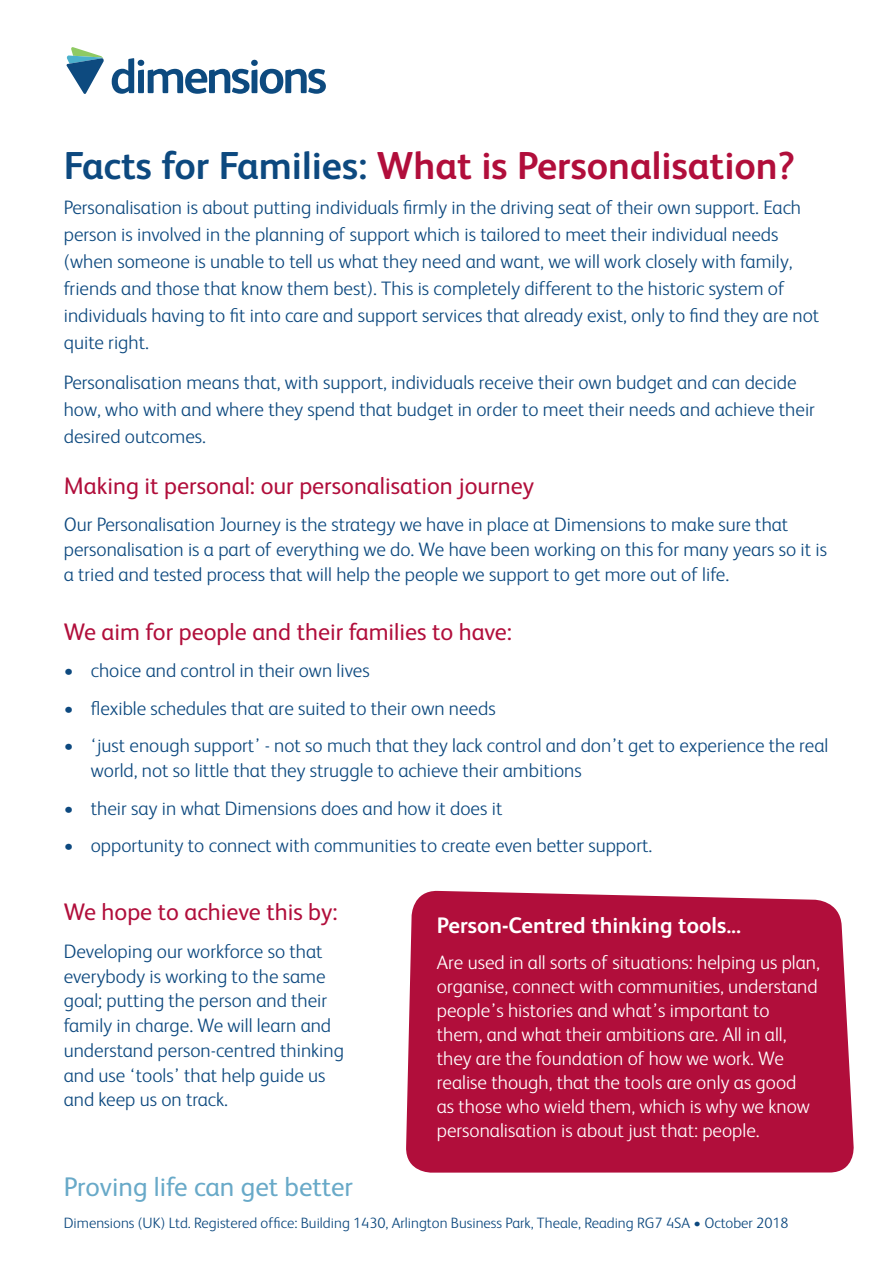
<style>
.page{position:relative;width:893px;height:1263px;background:#fff}
.page>*{position:absolute;margin:0;border:0;box-sizing:border-box;transform-origin:0 0}
.nearly_huge_heading{font:700 39px "FS Albert";color:#b10e3b}
.section_heading{font:27px "FS Albert";color:#68a9c8}
.Accessible_body_text{font:24px "FS Albert";color:#b10e3b}
.Accessible_body_text-2{font:700 22.5px "FS Albert";color:#fff}
.section_heading-2{font:300 19.5px/27px "FS Albert";color:#0d497f}
.Accessible_body_text-3{font:300 19.5px/24.8px "FS Albert";color:#0d497f}
.Accessible_body_text-4{font:300 19.5px/24px "FS Albert";color:#fff}
.Quote_attribute{font:300 15px "FS Albert";color:#0d497f}
.s1{color:#0d497f}
</style>
<div class="page">
<svg style="left:112px;top:58px;width:214px;height:36px"></svg>
<svg style="left:66px;top:47px;width:38px;height:47px"></svg>
<div style="left:406px;top:890px;width:448px;height:282px;background:#b10e3b"></div>
<p class="nearly_huge_heading" style="left:64px;top:139px;width:733px"><span class="s1">Facts for Families:</span> What is Personalisation?</p>
<p class="section_heading-2" style="left:64px;top:193px;width:757px">Personalisation is about putting individuals firmly in the driving seat of their own support. Each person is involved in the planning of support which is tailored to meet their individual needs (when someone is unable to tell us what they need and want, we will work closely with family, friends and those that know them best). This is completely different to the historic system of individuals having to fit into care and support services that already exist, only to find they are not quite right.</p>
<p class="section_heading-2" style="left:64px;top:368px;width:753px">Personalisation means that, with support, individuals receive their own budget and can decide how, who with and where they spend that budget in order to meet their needs and achieve their desired outcomes.</p>
<p class="Accessible_body_text" style="left:64px;top:470px;width:472px">Making it personal: our personalisation journey</p>
<p class="Accessible_body_text-3" style="left:64px;top:511px;width:765px">Our Personalisation Journey is the strategy we have in place at Dimensions to make sure that personalisation is a part of everything we do. We have been working on this for many years so it is a tried and tested process that will help the people we support to get more out of life.</p>
<p class="Accessible_body_text" style="left:64px;top:616px;width:450px">We aim for people and their families to have:</p>
<p class="section_heading-2" style="left:64px;top:656px;width:307px">• choice and control in their own lives</p>
<p class="section_heading-2" style="left:64px;top:694px;width:433px">• flexible schedules that are suited to their own needs</p>
<p class="section_heading-2" style="left:91px;top:732px;width:739px;line-height:24.8px;text-indent:-27px">• ‘just enough support’ - not so much that they lack control and don’t get to experience the real world, not so little that they struggle to achieve their ambitions</p>
<p class="section_heading-2" style="left:64px;top:793px;width:440px">• their say in what Dimensions does and how it does it</p>
<p class="section_heading-2" style="left:64px;top:831px;width:590px">• opportunity to connect with communities to create even better support.</p>
<p class="Accessible_body_text" style="left:64px;top:896px;width:275px">We hope to achieve this by:</p>
<p class="Accessible_body_text-3" style="left:64px;top:938px;width:282px">Developing our workforce so that everybody is working to the same goal; putting the person and their family in charge. We will learn and understand person-centred thinking and use ‘tools’ that help guide us and keep us on track.</p>
<p class="Accessible_body_text-2" style="left:437px;top:910px;width:306px">Person-Centred thinking tools...</p>
<p class="Accessible_body_text-4" style="left:437px;top:950px;width:384px">Are used in all sorts of situations: helping us plan, organise, connect with communities, understand people’s histories and what’s important to them, and what their ambitions are. All in all, they are the foundation of how we work. We realise though, that the tools are only as good<br>as those who wield them, which is why we know personalisation is about just that: people.</p>
<p class="section_heading" style="left:64px;top:1169px;width:291px">Proving life can get better</p>
<p class="Quote_attribute" style="left:64px;top:1213px;width:726px">Dimensions (UK) Ltd. Registered office: Building 1430, Arlington Business Park, Theale, Reading RG7 4SA • October 2018</p>
</div>
